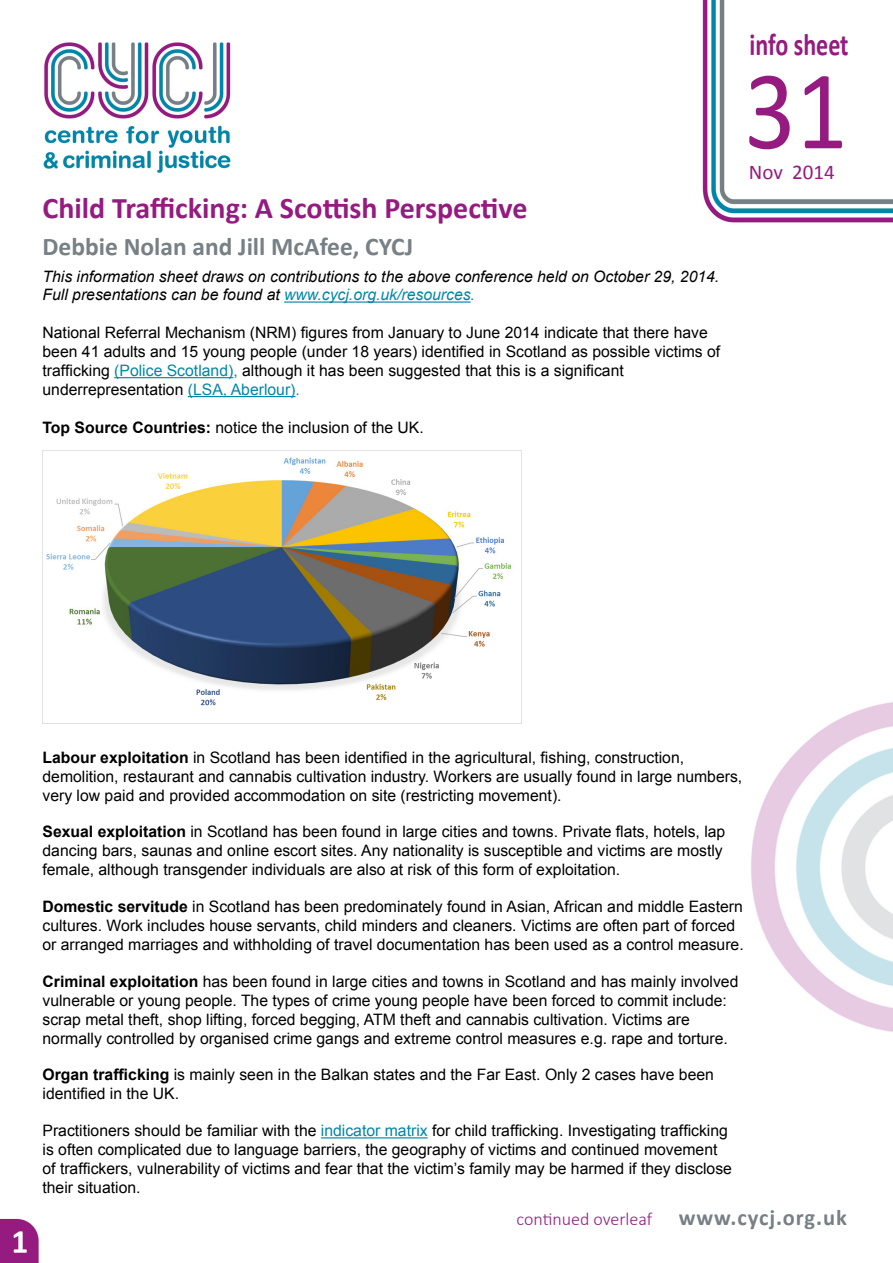
<style>
.page{position:relative;width:893px;height:1263px;background:#fff}
.page>*{position:absolute;margin:0;border:0;box-sizing:border-box;transform-origin:0 0}
.t1{font:113.25px "Calibri";color:#951b81;scale:.9 1}
.t2{font:700 31.2px "Calibri";color:#951b81;scale:.77 1}
.t3{font:700 30px "Calibri";color:#951b81}
.t4{font:700 25.5px "Calibri";color:#778085}
.t5{font:21px "Calibri";color:#951b81}
.t6{font:300 18px "Calibri";color:#951b81}
.t7{font:15.75px/18.9px "Arial";color:#000}
.t8{font:italic 15.75px/18.9px "Arial";color:#000}
.s1{color:#0086a8}
.s2{font-weight:700}
.s3{font-weight:700;font-size:22.5px;color:#778085}
</style>
<div class="page">
<img style="left:702px;top:0;width:191px;height:223px">
<img style="left:43px;top:43px;width:188px;height:130px">
<img style="left:751px;top:702px;width:142px;height:330px">
<hr style="left:284px;top:301px;width:187px;height:2px;background:#0086a8">
<hr style="left:114px;top:377px;width:119px;height:1px;background:#0086a8">
<hr style="left:188px;top:396px;width:108px;height:1px;background:#0086a8">
<hr style="left:321px;top:1137px;width:107px;height:1px;background:#0086a8">
<img style="left:43px;top:457px;width:478px;height:267px">
<img style="left:0;top:1218px;width:39px;height:45px">
<h3 class="t3" style="left:43px;top:189px;width:486px">Child Trafficking: A Scottish Perspective</h3>
<h3 class="t4" style="left:43px;top:231px;width:372px">Debbie Nolan and Jill McAfee, CYCJ</h3>
<p class="t8" style="left:43px;top:267px;width:678px">This information sheet draws on contributions to the above conference held on October 29, 2014.<br>Full presentations can be found at <span class="s1">www.cycj.org.uk/resources.</span></p>
<p class="t7" style="left:43px;top:323px;width:679px">National Referral Mechanism (NRM) figures from January to June 2014 indicate that there have been 41 adults and 15 young people (under 18 years) identified in Scotland as possible victims of trafficking <span class="s1">(Police Scotland),</span> although it has been suggested that this is a significant underrepresentation <span class="s1">(LSA, Aberlour).</span></p>
<p class="t7" style="left:43px;top:418px;width:383px"><span class="s2">Top Source Countries:</span> notice the inclusion of the UK.</p>
<h2 class="t2" style="left:750px;top:24px;width:130px">info sheet</h2>
<h1 class="t1" style="left:744px;top:39px;width:116px">31</h1>
<h3 class="t5" style="left:749px;top:159px;width:87px">Nov 2014</h3>
<p class="t7" style="left:43px;top:748px;width:701px"><span class="s2">Labour exploitation</span> in Scotland has been identified in the agricultural, fishing, construction, demolition, restaurant and cannabis cultivation industry. Workers are usually found in large numbers, very low paid and provided accommodation on site (restricting movement).</p>
<p class="t7" style="left:43px;top:823px;width:684px"><span class="s2">Sexual exploitation</span> in Scotland has been found in large cities and towns. Private flats, hotels, lap dancing bars, saunas and online escort sites. Any nationality is susceptible and victims are mostly female, although transgender individuals are also at risk of this form of exploitation.</p>
<p class="t7" style="left:43px;top:897px;width:703px"><span class="s2">Domestic servitude</span> in Scotland has been predominately found in Asian, African and middle Eastern cultures. Work includes house servants, child minders and cleaners. Victims are often part of forced or arranged marriages and withholding of travel documentation has been used as a control measure.</p>
<p class="t7" style="left:43px;top:972px;width:697px"><span class="s2">Criminal exploitation</span> has been found in large cities and towns in Scotland and has mainly involved vulnerable or young people. The types of crime young people have been forced to commit include: scrap metal theft, shop lifting, forced begging, ATM theft and cannabis cultivation. Victims are normally controlled by organised crime gangs and extreme control measures e.g. rape and torture.</p>
<p class="t7" style="left:43px;top:1065px;width:673px"><span class="s2">Organ trafficking</span> is mainly seen in the Balkan states and the Far East. Only 2 cases have been identified in the UK.</p>
<p class="t7" style="left:43px;top:1121px;width:691px">Practitioners should be familiar with the <span class="s1">indicator matrix</span> for child trafficking. Investigating trafficking is often complicated due to language barriers, the geography of victims and continued movement of traffickers, vulnerability of victims and fear that the victim’s family may be harmed if they disclose their situation.</p>
<p class="t6" style="left:517px;top:1207px;width:332px">continued overleaf <span class="s3">www.cycj.org.uk</span></p>
</div>
